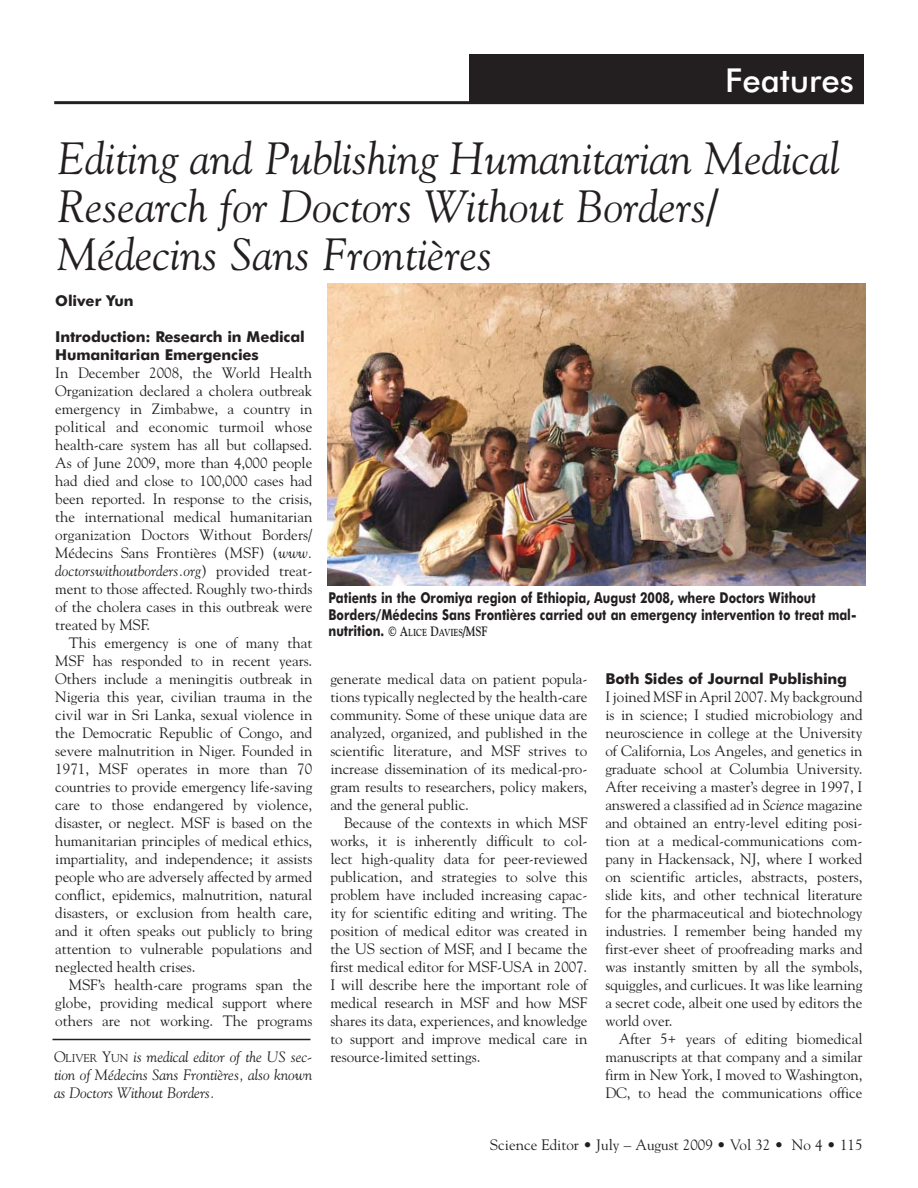
<style>
.page{position:relative;width:918px;height:1188px;background:#fff}
.page>*{position:absolute;margin:0;border:0;box-sizing:border-box;transform-origin:0 0}
.t1{font:italic 45px/48px "Goudy";color:#231f20}
.t2{font:500 33px "Futura BT";color:#fff}
.t3{font:15px/18px "Goudy";letter-spacing:-.005em;color:#231f20;text-align:justify}
.t4{font:700 15px/16.5px "Futura BT";color:#231f20;scale:.8 1}
.t5{font:italic 15px/18px "Goudy";letter-spacing:-.005em;color:#231f20;text-align:justify}
.t6{font:700 15px/18px "Futura BT";color:#231f20}
.s1{font-style:italic}
.s2{font-style:normal}
.s3{font-style:normal;font-size:11.25px}
.s4{font-family:"Goudy";font-size:13.5px}
.s5{font-family:"Goudy";font-size:10.2px}
</style>
<div class="page">
<div style="left:470px;top:54px;width:394px;height:50px;background:#231f20"></div>
<hr style="left:54px;top:101px;width:810px;height:3px;background:#231f20">
<hr style="left:52px;top:1039px;width:258px;height:1px;background:#231f20">
<img style="left:327px;top:284px;width:539px;height:301px">
<h2 class="t2" style="left:725px;top:66px;width:130px">Features</h2>
<h1 class="t1" style="left:58px;top:138px;width:783px">Editing and Publishing Humanitarian Medical<br>Research for Doctors Without Borders/<br>Médecins Sans Frontières</h1>
<p class="t6" style="left:55px;top:293px;width:80px">Oliver Yun</p>
<p class="t6" style="left:55px;top:329px;width:251px">Introduction: Research in Medical<br>Humanitarian Emergencies</p>
<p class="t3" style="left:55px;top:365px;width:259px">In December 2008, the World Health Organization declared a cholera outbreak emergency in Zimbabwe, a country in political and economic turmoil whose health-care system has all but collapsed.<br>As of June 2009, more than 4,000 people had died and close to 100,000 cases had been reported. In response to the crisis, the international medical humanitarian organization Doctors Without Borders/ Médecins Sans Frontières (MSF) (<span class="s1">www. doctorswithoutborders.org</span>) provided treat&shy;ment to those affected. Roughly two-thirds of the cholera cases in this outbreak were treated by MSF.</p>
<p class="t3" style="left:55px;top:635px;width:259px;text-indent:14px">This emergency is one of many that MSF has responded to in recent years.<br>Others include a meningitis outbreak in Nigeria this year, civilian trauma in the civil war in Sri Lanka, sexual violence in the Democratic Republic of Congo, and severe malnutrition in Niger. Founded in 1971, MSF operates in more than 70 countries to provide emergency life-saving care to those endangered by violence, disaster, or neglect. MSF is based on the humanitarian principles of medical ethics, impartiality, and independence; it assists people who are adversely affected by armed conflict, epidemics, malnutrition, natural disasters, or exclusion from health care, and it often speaks out publicly to bring attention to vulnerable populations and neglected health crises.</p>
<p class="t3" style="left:55px;top:977px;width:259px;text-indent:14px">MSF’s health-care programs span the globe, providing medical support where others are not working. The programs</p>
<p class="t5" style="left:54px;top:1049px;width:260px"><span class="s2">O</span><span class="s3">LIVER</span> <span class="s2">Y</span><span class="s3">UN</span> is medical editor of the US sec&shy;tion of Médecins Sans Frontières, also known as Doctors Without Borders.</p>
<p class="t4" style="left:328px;top:591px;width:662px">Patients in the Oromiya region of Ethiopia, August 2008, where Doctors Without<br>Borders/Médecins Sans Frontières carried out an emergency intervention to treat mal&shy;nutrition. <span class="s4">© A</span><span class="s5">LICE</span> <span class="s4">D</span><span class="s5">AVIES</span><span class="s4">/MSF</span></p>
<p class="t3" style="left:330px;top:671px;width:259px">generate medical data on patient popula&shy;tions typically neglected by the health-care community. Some of these unique data are analyzed, organized, and published in the scientific literature, and MSF strives to increase dissemination of its medical-pro&shy;gram results to researchers, policy makers, and the general public.</p>
<p class="t3" style="left:330px;top:815px;width:259px;text-indent:14px">Because of the contexts in which MSF works, it is inherently difficult to col&shy;lect high-quality data for peer-reviewed publication, and strategies to solve this problem have included increasing capac&shy;ity for scientific editing and writing. The position of medical editor was created in the US section of MSF, and I became the first medical editor for MSF-USA in 2007.<br>I will describe here the important role of medical research in MSF and how MSF shares its data, experiences, and knowledge to support and improve medical care in resource-limited settings.</p>
<p class="t6" style="left:605px;top:671px;width:243px">Both Sides of Journal Publishing</p>
<p class="t3" style="left:605px;top:689px;width:259px">I joined MSF in April 2007. My background is in science; I studied microbiology and neuroscience in college at the University of California, Los Angeles, and genetics in graduate school at Columbia University.<br>After receiving a master’s degree in 1997, I answered a classified ad in <span class="s1">Science</span> magazine and obtained an entry-level editing posi&shy;tion at a medical-communications com&shy;pany in Hackensack, NJ, where I worked on scientific articles, abstracts, posters, slide kits, and other technical literature for the pharmaceutical and biotechnology industries. I remember being handed my first-ever sheet of proofreading marks and was instantly smitten by all the symbols, squiggles, and curlicues. It was like learning a secret code, albeit one used by editors the world over.</p>
<p class="t3" style="left:605px;top:1031px;width:259px;text-indent:14px">After 5+ years of editing biomedical manuscripts at that company and a similar firm in New York, I moved to Washington, DC, to head the communications office</p>
<p class="t3" style="left:490px;top:1137px;width:374px">Science Editor • July – August 2009 • Vol 32 • No 4 • 115</p>
</div>
